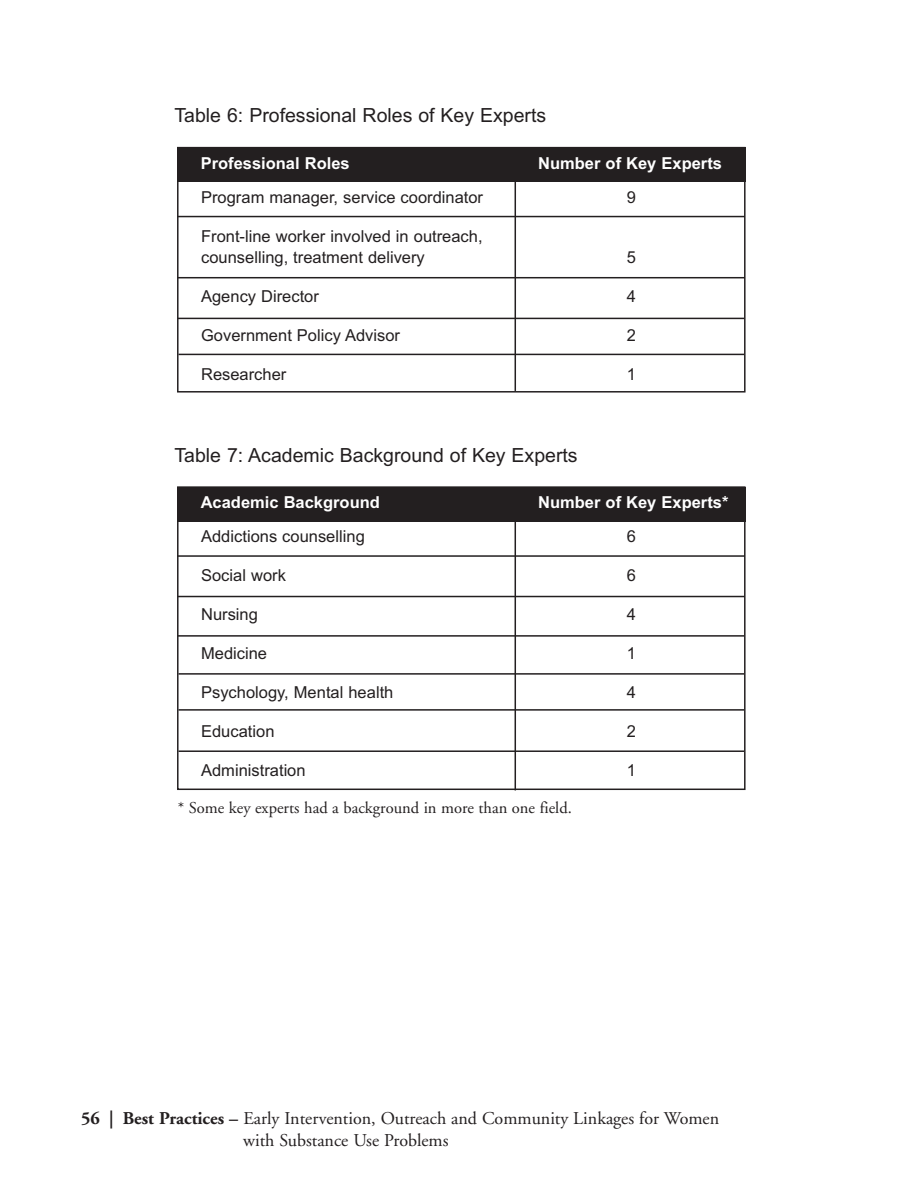
<style>
.page{position:relative;width:918px;height:1188px;background:#fff}
.page>*{position:absolute;margin:0;border:0;box-sizing:border-box;transform-origin:0 0}
.t1{font:19.5px "Arial";color:#231f20}
.t2{font:18px/21.6px "Adobe Garamond";color:#231f20}
.t3{font:16.5px/21px "Arial";color:#231f20}
.t4{font:700 16.5px "Arial";color:#fff}
.t5{font:16.5px "Adobe Garamond";color:#231f20}
.s1{font-weight:700}
</style>
<div class="page">
<div style="left:177px;top:148px;width:569px;height:34px;background:#231f20"></div>
<hr style="left:515px;top:178px;width:1px;height:213px;background:#231f20">
<svg style="left:177px;top:215px;width:569px;height:576px"></svg>
<div style="left:175px;top:447px;width:568px;height:26px;background:#fff"></div>
<div style="left:177px;top:487px;width:569px;height:34px;background:#231f20"></div>
<hr style="left:515px;top:517px;width:1px;height:273px;background:#231f20">
<hr style="left:177px;top:555px;width:568px;height:2px;background:#231f20">
<hr style="left:177px;top:596px;width:568px;height:1px;background:#231f20">
<hr style="left:177px;top:635px;width:567px;height:2px;background:#231f20">
<hr style="left:178px;top:673px;width:566px;height:2px;background:#231f20">
<hr style="left:178px;top:709px;width:566px;height:2px;background:#231f20">
<hr style="left:178px;top:750px;width:566px;height:2px;background:#231f20">
<p class="t1" style="left:175px;top:108px;width:373px">Table 6: Professional Roles of Key Experts</p>
<p class="t4" style="left:201px;top:157px;width:151px">Professional Roles</p>
<p class="t4" style="left:538px;top:157px;width:185px">Number of Key Experts</p>
<p class="t3" style="left:201px;top:188px;width:283px">Program manager, service coordinator</p>
<p class="t3" style="left:627px;top:188px;width:11px">9</p>
<p class="t3" style="left:201px;top:227px;width:283px">Front-line worker involved in outreach, counselling, treatment delivery</p>
<p class="t3" style="left:627px;top:248px;width:11px">5</p>
<p class="t3" style="left:201px;top:287px;width:119px">Agency Director</p>
<p class="t3" style="left:627px;top:287px;width:11px">4</p>
<p class="t3" style="left:201px;top:326px;width:200px">Government Policy Advisor</p>
<p class="t3" style="left:627px;top:326px;width:11px">2</p>
<p class="t3" style="left:201px;top:365px;width:87px">Researcher</p>
<p class="t3" style="left:627px;top:365px;width:11px">1</p>
<p class="t1" style="left:175px;top:448px;width:405px">Table 7: Academic Background of Key Experts</p>
<p class="t4" style="left:201px;top:496px;width:181px">Academic Background</p>
<p class="t4" style="left:538px;top:496px;width:192px">Number of Key Experts*</p>
<p class="t3" style="left:201px;top:528px;width:165px">Addictions counselling</p>
<p class="t3" style="left:627px;top:528px;width:11px">6</p>
<p class="t3" style="left:201px;top:567px;width:86px">Social work</p>
<p class="t3" style="left:627px;top:567px;width:11px">6</p>
<p class="t3" style="left:201px;top:606px;width:58px">Nursing</p>
<p class="t3" style="left:627px;top:606px;width:11px">4</p>
<p class="t3" style="left:201px;top:645px;width:68px">Medicine</p>
<p class="t3" style="left:627px;top:645px;width:11px">1</p>
<p class="t3" style="left:201px;top:684px;width:194px">Psychology, Mental health</p>
<p class="t3" style="left:627px;top:684px;width:11px">4</p>
<p class="t3" style="left:201px;top:723px;width:75px">Education</p>
<p class="t3" style="left:627px;top:723px;width:11px">2</p>
<p class="t3" style="left:201px;top:762px;width:106px">Administration</p>
<p class="t3" style="left:627px;top:762px;width:11px">1</p>
<p class="t5" style="left:178px;top:801px;width:395px">* Some key experts had a background in more than one field.</p>
<p class="t2" style="left:243px;top:1110px;width:478px;text-indent:-162px"><span class="s1">56 | Best Practices –</span> Early Intervention, Outreach and Community Linkages for Women with Substance Use Problems</p>
</div>
